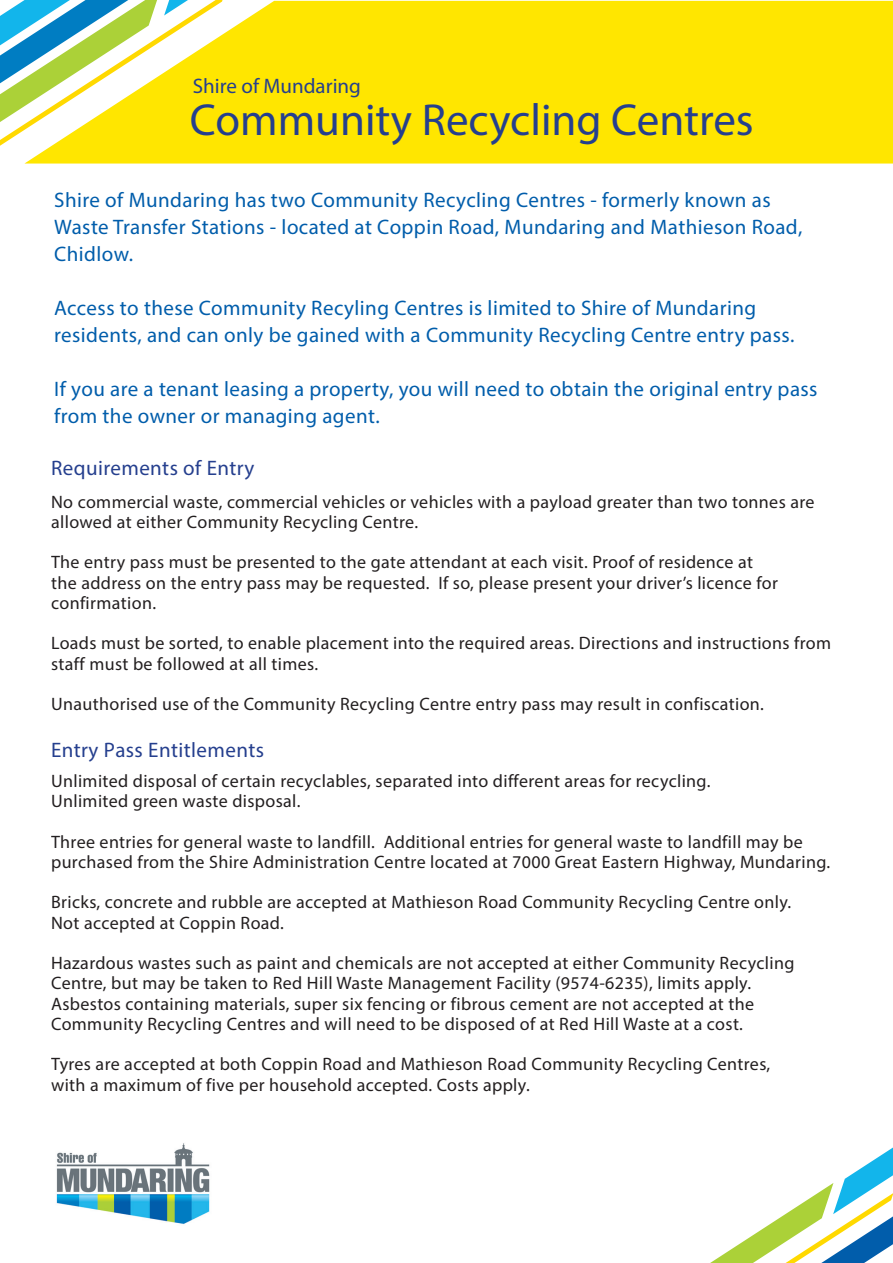
<style>
.page{position:relative;width:893px;height:1263px;background:#fff}
.page>*{position:absolute;margin:0;border:0;box-sizing:border-box;transform-origin:0 0}
.t1{font:45px "Myriad Pro";color:#253f8e}
.Body{font:21px/27px "Myriad Pro";letter-spacing:.02em;color:#015dab}
.Body-2{font:21px "Myriad Pro";letter-spacing:.02em;color:#253f8e}
.Body-3{font:21px "Myriad Pro";color:#253f8e}
.Body-4{font:18px/20.2px "Myriad Pro";letter-spacing:.02em;color:#231f20}
</style>
<div class="page">
<div style="left:24px;top:1px;width:869px;height:163px;background:#ffe600"></div>
<img style="left:56px;top:1143px;width:154px;height:81px">
<svg style="left:0;top:0;width:366px;height:146px"></svg>
<svg style="left:710px;top:1147px;width:183px;height:116px"></svg>
<p class="Body-3" style="left:193px;top:73px;width:170px">Shire of Mundaring</p>
<p class="t1" style="left:190px;top:92px;width:565px">Community Recycling Centres</p>
<p class="Body" style="left:54px;top:186px;width:750px">Shire of Mundaring has two Community Recycling Centres - formerly known as<br>Waste Transfer Stations - located at Coppin Road, Mundaring and Mathieson Road,<br>Chidlow.</p>
<p class="Body" style="left:54px;top:294px;width:742px">Access to these Community Recyling Centres is limited to Shire of Mundaring residents, and can only be gained with a Community Recycling Centre entry pass.</p>
<p class="Body" style="left:54px;top:375px;width:765px">If you are a tenant leasing a property, you will need to obtain the original entry pass from the owner or managing agent.</p>
<p class="Body-2" style="left:51px;top:455px;width:205px">Requirements of Entry</p>
<p class="Body-4" style="left:51px;top:491px;width:765px">No commercial waste, commercial vehicles or vehicles with a payload greater than two tonnes are allowed at either Community Recycling Centre.</p>
<p class="Body-4" style="left:51px;top:552px;width:728px">The entry pass must be presented to the gate attendant at each visit. Proof of residence at the address on the entry pass may be requested. If so, please present your driver’s licence for confirmation.</p>
<p class="Body-4" style="left:51px;top:633px;width:781px">Loads must be sorted, to enable placement into the required areas. Directions and instructions from staff must be followed at all times.</p>
<p class="Body-4" style="left:51px;top:694px;width:714px">Unauthorised use of the Community Recycling Centre entry pass may result in confiscation.</p>
<p class="Body-2" style="left:51px;top:737px;width:215px">Entry Pass Entitlements</p>
<p class="Body-4" style="left:51px;top:770px;width:661px">Unlimited disposal of certain recyclables, separated into different areas for recycling.</p>
<p class="Body-4" style="left:51px;top:790px;width:251px">Unlimited green waste disposal.</p>
<p class="Body-4" style="left:51px;top:831px;width:781px">Three entries for general waste to landfill. Additional entries for general waste to landfill may be purchased from the Shire Administration Centre located at 7000 Great Eastern Highway, Mundaring.</p>
<p class="Body-4" style="left:51px;top:892px;width:742px">Bricks, concrete and rubble are accepted at Mathieson Road Community Recycling Centre only.<br>Not accepted at Coppin Road.</p>
<p class="Body-4" style="left:51px;top:952px;width:745px">Hazardous wastes such as paint and chemicals are not accepted at either Community Recycling<br>Centre, but may be taken to Red Hill Waste Management Facility (9574-6235), limits apply.</p>
<p class="Body-4" style="left:51px;top:993px;width:704px">Asbestos containing materials, super six fencing or fibrous cement are not accepted at the<br>Community Recycling Centres and will need to be disposed of at Red Hill Waste at a cost.</p>
<p class="Body-4" style="left:51px;top:1054px;width:721px">Tyres are accepted at both Coppin Road and Mathieson Road Community Recycling Centres, with a maximum of five per household accepted. Costs apply.</p>
</div>
